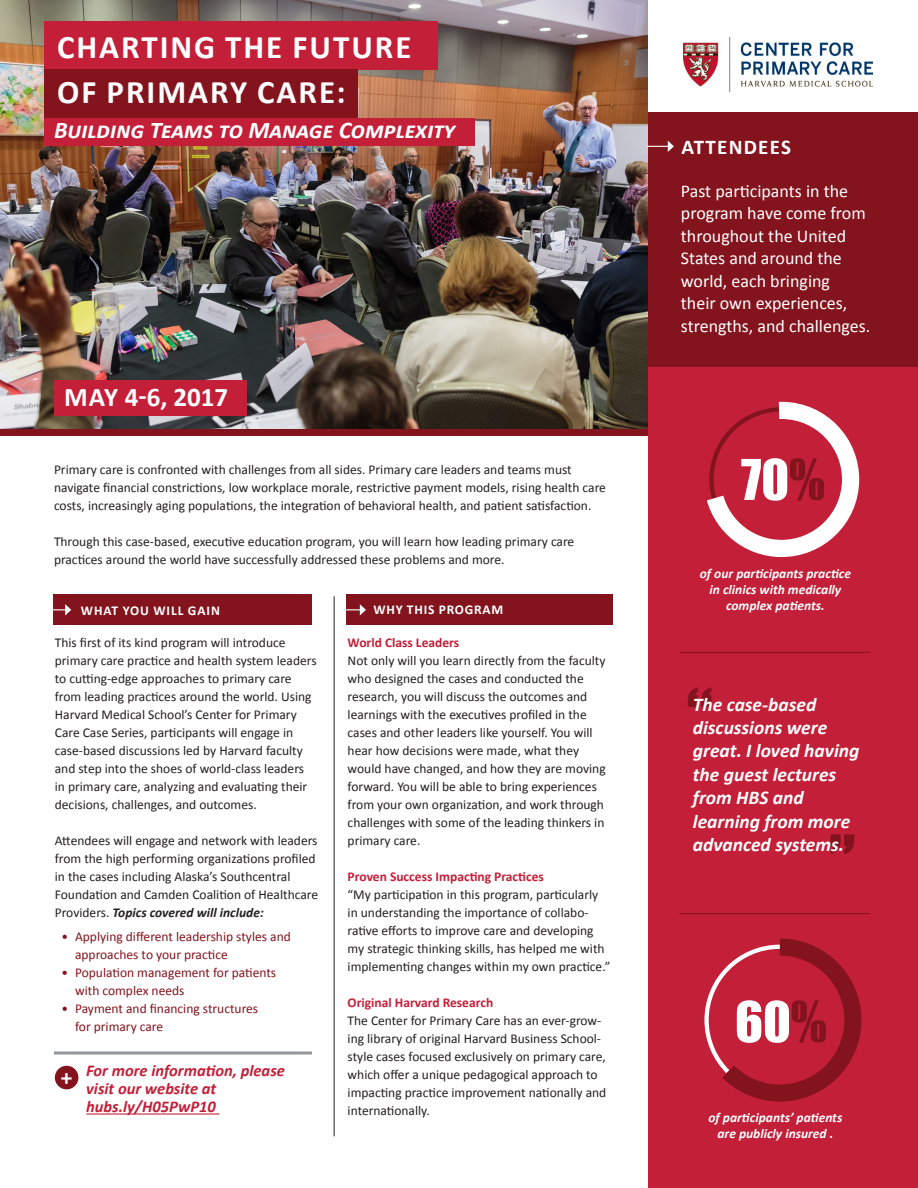
<style>
.page{position:relative;width:918px;height:1188px;background:#fff}
.page>*{position:absolute;margin:0;border:0;box-sizing:border-box;transform-origin:0 0}
.t1{font:76.8px "Impact";color:#83141e}
.t2{font:51.9px "Impact";color:#fff}
.t3{font:700 33px "Calibri";letter-spacing:.06em;color:#fff}
.t4{font:700 27px "Calibri";color:#fff}
.t5{font:italic 700 24px "Calibri";color:#fff}
.t6{font:700 23.1px "Calibri";color:#fff}
.t7{font:700 21px "Calibri";letter-spacing:.06em;color:#fff}
.t8{font:italic 700 19.5px/23.4px "Calibri";color:#fff}
.t9{font:18px/22.5px "Calibri";color:#fff}
.t10{font:italic 700 16.5px/18px "Calibri";color:#c31f38}
.t11{font:13.5px/18px "Calibri";color:#231f20}
.t12{font:13.5px/18px "Calibri";color:#83141e}
.t13{font:italic 700 13.5px/16.2px "Calibri";color:#fff;text-align:center}
.t14{font:700 13.5px "Calibri";color:#c31f38}
.t15{font:700 13.5px "Calibri";letter-spacing:.06em;color:#fff}
.s1{font-weight:700;font-style:italic}
.s2{color:#83141e}
</style>
<div class="page">
<img style="left:0;top:0;width:648px;height:429px">
<div style="left:0;top:429px;width:648px;height:7px;background:#83141e"></div>
<div style="left:53px;top:594px;width:259px;height:30px;background:#83141e"></div>
<div style="left:346px;top:594px;width:268px;height:30px;background:#83141e"></div>
<div style="left:54px;top:380px;width:192px;height:36px;background:#c31f38"></div>
<hr style="left:334px;top:596px;width:1px;height:540px;background:#231f20">
<div style="left:44px;top:21px;width:393px;height:49px;background:#c31f38"></div>
<div style="left:44px;top:70px;width:314px;height:48px;background:#83141e"></div>
<hr style="left:86px;top:1113px;width:134px;height:2px;background:#c31f38">
<hr style="left:54px;top:1052px;width:258px;height:2px;background:#939598">
<div style="left:55px;top:1066px;width:23px;height:23px;background:#83141e;border-radius:50%"></div>
<img style="left:684px;top:38px;width:189px;height:54px">
<svg style="left:53px;top:604px;width:18px;height:12px"></svg>
<svg style="left:346px;top:604px;width:20px;height:12px"></svg>
<div style="left:648px;top:112px;width:270px;height:255px;background:#83141e"></div>
<div style="left:648px;top:367px;width:270px;height:821px;background:#c31f38"></div>
<svg style="left:706px;top:401px;width:145px;height:156px"></svg>
<svg style="left:704px;top:938px;width:158px;height:164px"></svg>
<svg style="left:647px;top:141px;width:27px;height:11px"></svg>
<hr style="left:680px;top:652px;width:190px;height:1px;background:#83141e">
<hr style="left:680px;top:913px;width:190px;height:1px;background:#83141e">
<div style="left:44px;top:118px;width:431px;height:27px;background:#c31f38"></div>
<p class="t3" style="left:57px;top:26px;width:356px">CHARTING THE FUTURE</p>
<p class="t3" style="left:57px;top:71px;width:290px">OF PRIMARY CARE:</p>
<p class="t5" style="left:54px;top:115px;width:403px">Building Teams to Manage Complexity</p>
<p class="t4" style="left:64px;top:380px;width:165px">MAY 4-6, 2017</p>
<p class="t11" style="left:54px;top:460px;width:553px">Primary care is confronted with challenges from all sides. Primary care leaders and teams must navigate financial constrictions, low workplace morale, restrictive payment models, rising health care costs, increasingly aging populations, the integration of behavioral health, and patient satisfaction.</p>
<p class="t11" style="left:54px;top:532px;width:522px">Through this case-based, executive education program, you will learn how leading primary care practices around the world have successfully addressed these problems and more.</p>
<p class="t15" style="left:81px;top:602px;width:140px">WHAT YOU WILL GAIN</p>
<p class="t11" style="left:55px;top:633px;width:263px">This first of its kind program will introduce primary care practice and health system leaders to cutting-edge approaches to primary care from leading practices around the world. Using Harvard Medical School’s Center for Primary Care Case Series, participants will engage in case-based discussions led by Harvard faculty and step into the shoes of world-class leaders in primary care, analyzing and evaluating their decisions, challenges, and outcomes.</p>
<p class="t11" style="left:55px;top:831px;width:265px">Attendees will engage and network with leaders from the high performing organizations profiled in the cases including Alaska’s Southcentral Foundation and Camden Coalition of Healthcare Providers. <span class="s1">Topics covered will include:</span></p>
<p class="t12" style="left:75px;top:928px;width:217px;text-indent:-14px">• Applying different leadership styles and approaches to your practice</p>
<p class="t12" style="left:75px;top:964px;width:203px;text-indent:-14px">• Population management for patients with complex needs</p>
<p class="t12" style="left:75px;top:1000px;width:185px;text-indent:-14px">• Payment and financing structures for primary care</p>
<p class="t6" style="left:61px;top:1062px;width:13px">+</p>
<p class="t10" style="left:86px;top:1062px;width:200px">For more information, please visit our website at hubs.ly/H05PwP10</p>
<p class="t15" style="left:374px;top:601px;width:131px">WHY THIS PROGRAM</p>
<p class="t14" style="left:348px;top:634px;width:113px">World Class Leaders</p>
<p class="t11" style="left:348px;top:651px;width:260px">Not only will you learn directly from the faculty who designed the cases and conducted the research, you will discuss the outcomes and learnings with the executives profiled in the cases and other leaders like yourself. You will hear how decisions were made, what they would have changed, and how they are moving forward. You will be able to bring experiences from your own organization, and work through challenges with some of the leading thinkers in primary care.</p>
<p class="t14" style="left:348px;top:868px;width:198px">Proven Success Impacting Practices</p>
<p class="t11" style="left:348px;top:885px;width:264px">“My participation in this program, particularly in understanding the importance of collabo&shy;rative efforts to improve care and developing my strategic thinking skills, has helped me with implementing changes within my own practice.”</p>
<p class="t14" style="left:348px;top:994px;width:147px">Original Harvard Research</p>
<p class="t11" style="left:348px;top:1011px;width:260px">The Center for Primary Care has an ever-grow&shy;ing library of original Harvard Business School&shy;style cases focused exclusively on primary care, which offer a unique pedagogical approach to impacting practice improvement nationally and internationally.</p>
<p class="t7" style="left:681px;top:134px;width:111px">ATTENDEES</p>
<p class="t9" style="left:681px;top:179px;width:191px">Past participants in the program have come from throughout the United<br>States and around the world, each bringing<br>their own experiences, strengths, and challenges.</p>
<p class="t2" style="left:741px;top:439px;width:86px">70<span class="s2">%</span></p>
<p class="t13" style="left:700px;top:566px;width:153px">of our participants practice in clinics with medically complex patients.</p>
<p class="t1" style="left:686px;top:658px;width:28px">“</p>
<p class="t8" style="left:693px;top:692px;width:168px">The case-based discussions were great. I loved having the guest lectures from HBS and learning from more advanced systems.</p>
<p class="t1" style="left:856px;top:883px;width:28px;rotate:-180deg">“</p>
<p class="t2" style="left:735px;top:981px;width:93px">60<span class="s2">%</span></p>
<p class="t13" style="left:709px;top:1109px;width:135px">of participants’ patients are publicly insured .</p>
</div>
